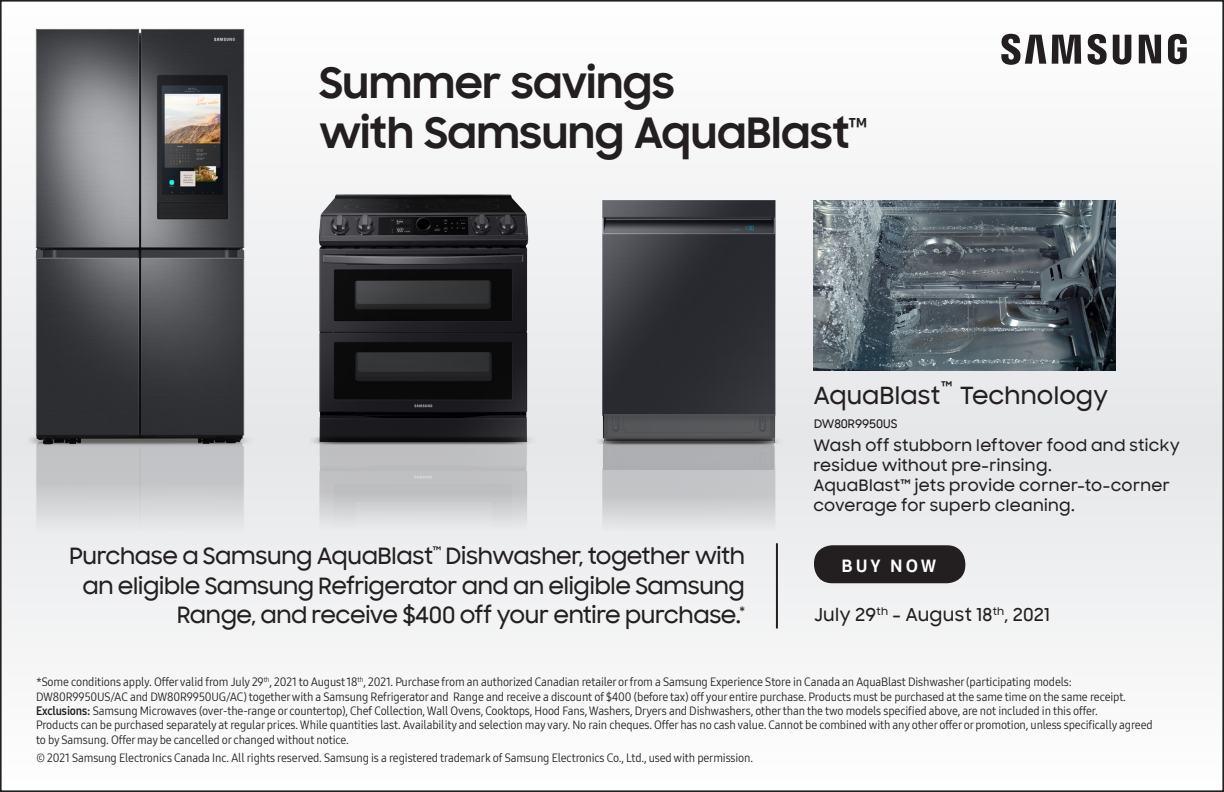
<style>
.page{position:relative;width:1224px;height:792px;background:#fff}
.page>*{position:absolute;margin:0;border:0;box-sizing:border-box;transform-origin:0 0}
.t1{font:700 42.4px "Samsung Sharp Sans";letter-spacing:.01em;color:#231f20}
.t2{font:500 24px "Samsung Sharp Sans";letter-spacing:.01em;color:#231f20}
.t3{font:500 22.8px/29.6px "Samsung Sharp Sans";letter-spacing:-.015em;color:#231f20;text-align:right}
.t4{font:500 18px "Samsung Sharp Sans";letter-spacing:.015em;color:#231f20}
.t5{font:17.6px "Samsung One 800";letter-spacing:.165em;color:#fff}
.t6{font:500 16px/20px "Samsung Sharp Sans";letter-spacing:.02em;color:#231f20}
.t7{font:12px/14.4px "Samsung One 400 C";letter-spacing:-.01em;color:#231f20}
.t8{font:500 12px "Samsung Sharp Sans";color:#231f20}
.s1{font-family:"Samsung One 700 C"}
</style>
<div class="page">
<div style="left:0;top:441px;width:1224px;height:351px;background:linear-gradient(to bottom,#e5e6e8,#fefefe)"></div>
<div style="left:0;top:0;width:1224px;height:441px;background:linear-gradient(to bottom,#fefefe,#e5e6e8)"></div>
<svg style="left:1139px;top:35px;width:22px;height:28px"></svg>
<svg style="left:1052px;top:35px;width:29px;height:29px"></svg>
<svg style="left:1001px;top:34px;width:45px;height:31px"></svg>
<svg style="left:1088px;top:34px;width:19px;height:31px"></svg>
<svg style="left:1113px;top:35px;width:18px;height:30px"></svg>
<svg style="left:1168px;top:34px;width:19px;height:30px"></svg>
<div style="left:815px;top:546px;width:150px;height:37px;background:#231f20;border-radius:18px"></div>
<div style="left:814px;top:545px;width:151px;height:38px;border:1px solid #231f20;border-radius:18px"></div>
<img style="left:813px;top:200px;width:303px;height:171px">
<img style="left:30px;top:22px;width:221px;height:408px">
<img style="left:30px;top:430px;width:221px;height:359px">
<img style="left:314px;top:191px;width:218px;height:501px">
<img style="left:599px;top:198px;width:179px;height:239px">
<img style="left:599px;top:446px;width:179px;height:210px">
<div style="left:604px;top:415px;width:171px;height:28px;background:#57585a"></div>
<hr style="left:776px;top:543px;width:2px;height:85px;background:#231f20">
<div style="left:603px;top:441px;width:171px;height:29px;background:#a8a9ad"></div>
<img style="left:596px;top:437px;width:187px;height:9px">
<img style="left:310px;top:435px;width:225px;height:10px">
<img style="left:28px;top:435px;width:225px;height:10px">
<p class="t1" style="left:319px;top:52px;width:357px">Summer savings</p>
<p class="t1" style="left:319px;top:102px;width:550px">with Samsung AquaBlast<sup>™</sup></p>
<p class="t2" style="left:813px;top:378px;width:296px">AquaBlast<sup>™</sup> Technology</p>
<p class="t8" style="left:814px;top:415px;width:85px">DW80R9950US</p>
<p class="t3" style="left:69px;top:540px;width:677px">Purchase a Samsung AquaBlast<sup>™</sup> Dishwasher, together with an eligible Samsung Refrigerator and an eligible Samsung<br>Range, and receive $400 off your entire purchase.<sup>*</sup></p>
<p class="t6" style="left:813px;top:435px;width:368px">Wash off stubborn leftover food and sticky residue without pre-rinsing.</p>
<p class="t6" style="left:813px;top:475px;width:358px">AquaBlast™ jets provide corner-to-corner coverage for superb cleaning.</p>
<p class="t5" style="left:842px;top:554px;width:96px">BUY NOW</p>
<p class="t4" style="left:814px;top:601px;width:237px">July 29<sup>th</sup> - August 18<sup>th</sup>, 2021</p>
<p class="t7" style="left:36px;top:675px;width:1038px">*Some conditions apply. Offer valid from July 29<sup>th</sup>, 2021 to August 18<sup>th</sup>, 2021. Purchase from an authorized Canadian retailer or from a Samsung Experience Store in Canada an AquaBlast Dishwasher (participating models:</p>
<p class="t7" style="left:36px;top:689px;width:1091px">DW80R9950US/AC and DW80R9950UG/AC) together with a Samsung Refrigerator and Range and receive a discount of $400 (before tax) off your entire purchase. Products must be purchased at the same time on the same receipt.</p>
<p class="t7" style="left:36px;top:704px;width:1063px"><span class="s1">Exclusions:</span> Samsung Microwaves (over-the-range or countertop), Chef Collection, Wall Ovens, Cooktops, Hood Fans, Washers, Dryers and Dishwashers, other than the two models specified above, are not included in this offer.</p>
<p class="t7" style="left:36px;top:718px;width:1118px">Products can be purchased separately at regular prices. While quantities last. Availability and selection may vary. No rain cheques. Offer has no cash value. Cannot be combined with any other offer or promotion, unless specifically agreed to by Samsung. Offer may be cancelled or changed without notice.</p>
<p class="t7" style="left:36px;top:750px;width:719px">© 2021 Samsung Electronics Canada Inc. All rights reserved. Samsung is a registered trademark of Samsung Electronics Co., Ltd., used with permission.</p>
</div>
